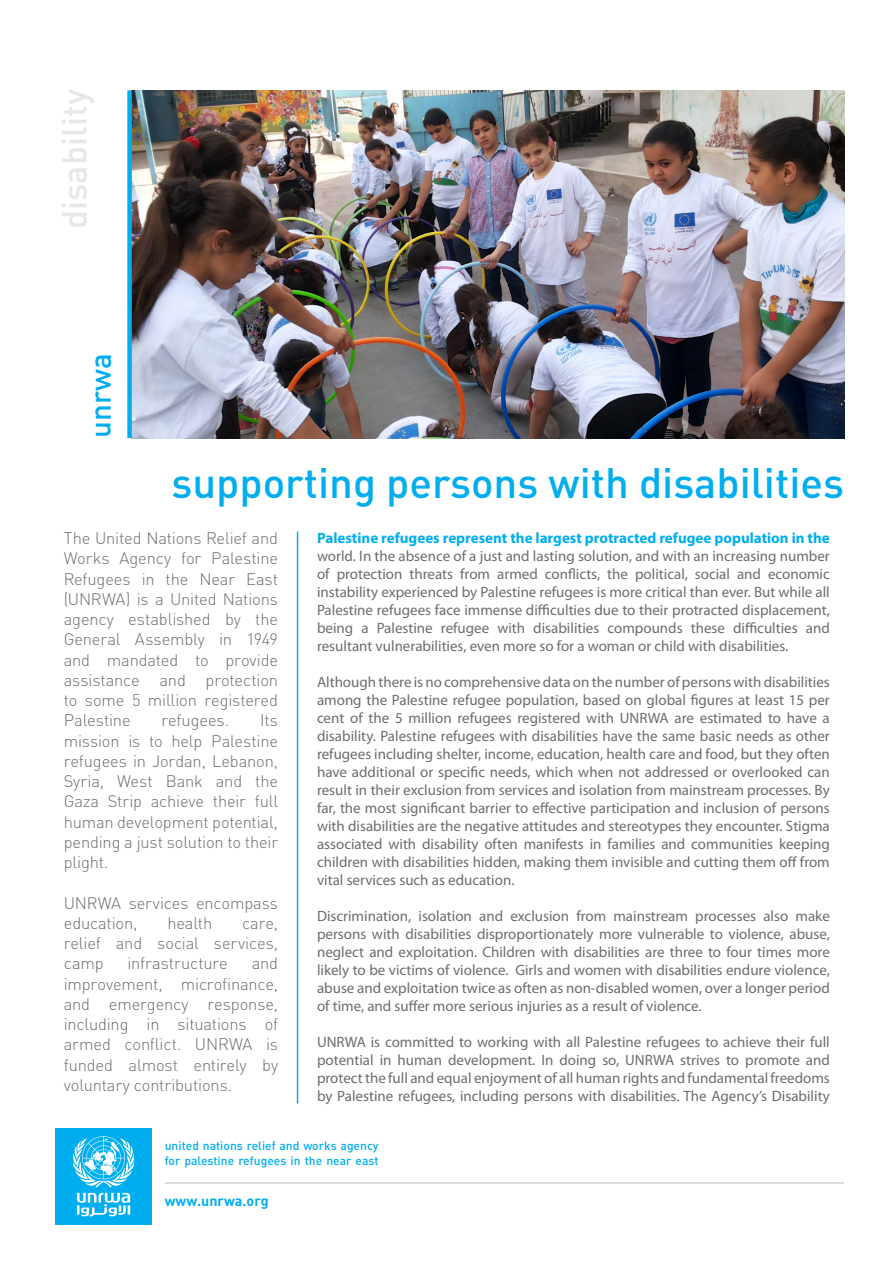
<style>
.page{position:relative;width:893px;height:1263px;background:#fff}
.page>*{position:absolute;margin:0;border:0;box-sizing:border-box;transform-origin:0 0}
.t1{font:500 42px "DIN Pro";color:#00aeef}
.t2{font:500 34.5px "DIN Pro";color:#e6e7e9}
.t3{font:500 29.7px "DIN";color:#00aeef}
.t4{font:300 16.5px/20.2px "DIN Pro";letter-spacing:-.01em;color:#6c6d70;text-align:justify}
.t5{font:15px/18px "Myriad Pro";color:#6c6d70;text-align:justify}
.t6{font:700 14.25px "DIN";color:#00aeef}
.t7{font:500 12.15px "DIN Pro";color:#00aeef}
.s1{font-weight:700;color:#00aeef}
</style>
<div class="page">
<img style="left:132px;top:90px;width:712px;height:348px">
<div style="left:127px;top:90px;width:5px;height:348px;background:#00aeef"></div>
<hr style="left:165px;top:1182px;width:679px;height:2px;background:#d1d2d4">
<div style="left:55px;top:1128px;width:97px;height:97px;background:#00aeef"></div>
<svg style="left:77px;top:1193px;width:53px;height:23px"></svg>
<svg style="left:73px;top:1136px;width:61px;height:51px"></svg>
<hr style="left:297px;top:531px;width:1px;height:572px;background:#00aeef">
<p class="t2" style="left:51px;top:229px;width:141px;rotate:-90deg">disability</p>
<p class="t3" style="left:81px;top:438px;width:86px;rotate:-90deg">unrwa</p>
<p class="t1" style="left:171px;top:454px;width:674px">supporting persons with disabilities</p>
<p class="t5" style="left:317px;top:528px;width:514px"><span class="s1">Palestine refugees represent the largest protracted refugee population in the </span>world. In the absence of a just and lasting solution, and with an increasing number of protection threats from armed conflicts, the political, social and economic instability experienced by Palestine refugees is more critical than ever. But while all Palestine refugees face immense difficulties due to their protracted displacement, being a Palestine refugee with disabilities compounds these difficulties and resultant vulnerabilities, even more so for a woman or child with disabilities.</p>
<p class="t5" style="left:317px;top:672px;width:514px">Although there is no comprehensive data on the number of persons with disabilities among the Palestine refugee population, based on global figures at least 15 per cent of the 5 million refugees registered with UNRWA are estimated to have a disability. Palestine refugees with disabilities have the same basic needs as other refugees including shelter, income, education, health care and food, but they often have additional or specific needs, which when not addressed or overlooked can result in their exclusion from services and isolation from mainstream processes. By far, the most significant barrier to effective participation and inclusion of persons with disabilities are the negative attitudes and stereotypes they encounter. Stigma associated with disability often manifests in families and communities keeping children with disabilities hidden, making them invisible and cutting them off from vital services such as education.</p>
<p class="t5" style="left:317px;top:906px;width:514px">Discrimination, isolation and exclusion from mainstream processes also make persons with disabilities disproportionately more vulnerable to violence, abuse, neglect and exploitation. Children with disabilities are three to four times more likely to be victims of violence. Girls and women with disabilities endure violence, abuse and exploitation twice as often as non-disabled women, over a longer period of time, and suffer more serious injuries as a result of violence.</p>
<p class="t5" style="left:317px;top:1032px;width:514px">UNRWA is committed to working with all Palestine refugees to achieve their full potential in human development. In doing so, UNRWA strives to promote and protect the full and equal enjoyment of all human rights and fundamental freedoms by Palestine refugees, including persons with disabilities. The Agency’s Disability</p>
<p class="t7" style="left:165px;top:1137px;width:215px">united nations relief and works agency</p>
<p class="t7" style="left:165px;top:1152px;width:215px">for palestine refugees in the near east</p>
<p class="t6" style="left:165px;top:1191px;width:105px">www.unrwa.org</p>
<p class="t4" style="left:64px;top:527px;width:216px">The United Nations Relief and Works Agency for Palestine Refugees in the Near East (UNRWA) is a United Nations agency established by the General Assembly in 1949 and mandated to provide assistance and protection to some 5 million registered Palestine</p>
<p class="t4" style="left:64px;top:710px;width:216px;text-indent:196px">Its mission is to help Palestine refugees in Jordan, Lebanon, Syria, West Bank and the Gaza Strip achieve their full human development potential, pending a just solution to their plight.</p>
<p class="t4" style="left:64px;top:892px;width:216px">UNRWA services encompass education,</p>
<p class="t4" style="left:162px;top:710px;width:69px">refugees.</p>
<p class="t4" style="left:167px;top:912px;width:46px">health</p>
<p class="t4" style="left:64px;top:912px;width:216px;text-indent:178px">care, relief and social services, camp</p>
<p class="t4" style="left:64px;top:953px;width:216px;text-indent:188px">and improvement, microfinance, and emergency response, including in situations of armed conflict. UNRWA is funded almost entirely by voluntary contributions.</p>
<p class="t4" style="left:127px;top:953px;width:102px">infrastructure</p>
</div>
